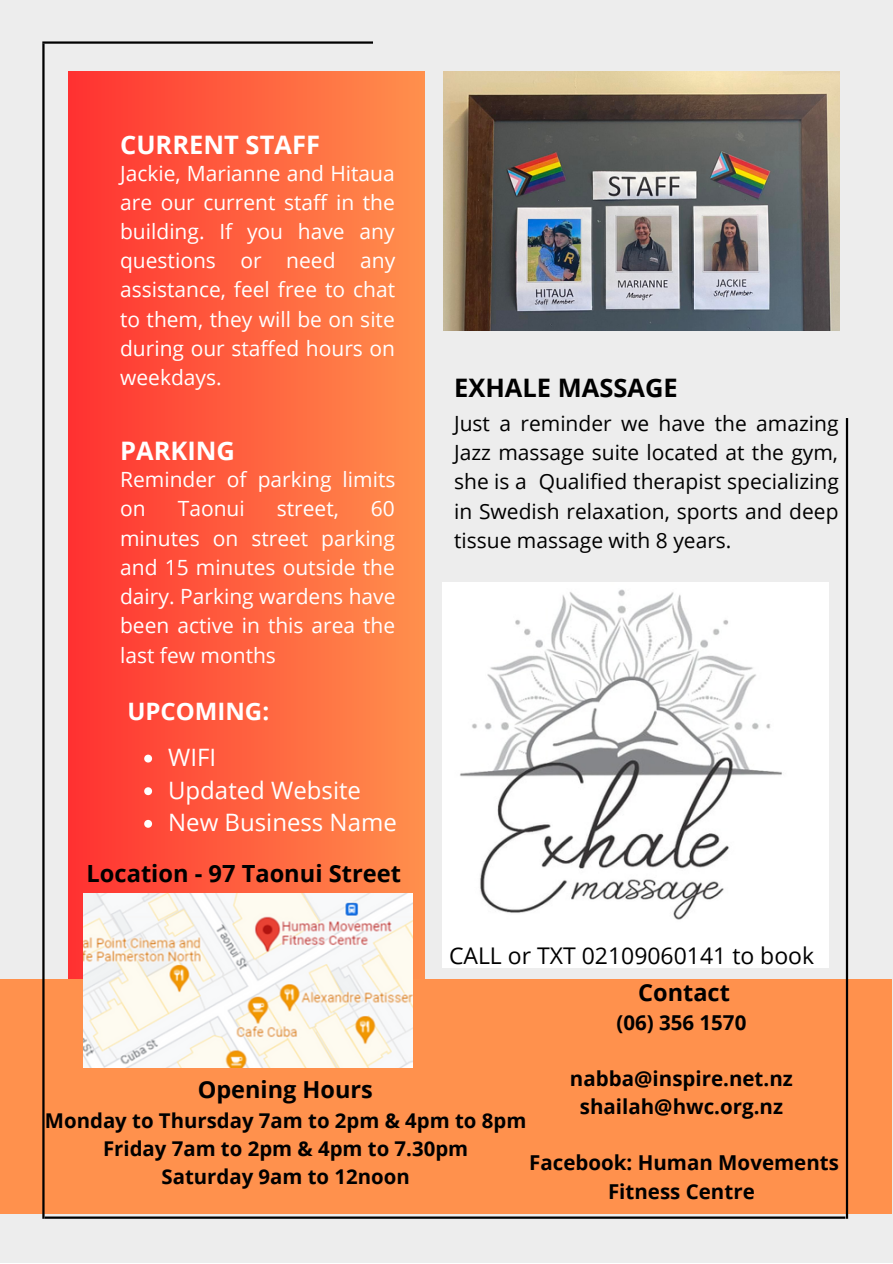
<style>
.page{position:relative;width:893px;height:1264px;background:#fff}
.page>*{position:absolute;margin:0;border:0;box-sizing:border-box;transform-origin:0 0}
.t1{font:700 25.5px "Open Sans";color:#fff}
.t2{font:700 25.5px "Open Sans";color:#000}
.t3{font:24px/32.5px "Open Sans";color:#fff}
.t4{font:700 24px "Open Sans";color:#fff}
.t5{font:700 23.7px "Open Sans";color:#000}
.t6{font:700 23.55px "Open Sans";color:#000}
.t7{font:700 23.4px "Open Sans";color:#000}
.t8{font:22.95px "Open Sans";color:#000}
.t9{font:21px/29.2px "Open Sans";color:#fff;text-align:justify}
.t10{font:21px/29.2px "Open Sans";color:#000;text-align:justify}
.t11{font:700 20.55px/28px "Open Sans";color:#000;text-align:center}
.t12{font:700 20.4px/28px "Open Sans";color:#000;text-align:center}
</style>
<div class="page">
<div style="left:0;top:0;width:892px;height:1262px;background:#ededed"></div>
<div style="left:68px;top:71px;width:356px;height:1125px;background:linear-gradient(to right,#ff3131,#ff904d)"></div>
<div style="left:0;top:979px;width:891px;height:234px;background:#ff914d"></div>
<hr style="left:845px;top:418px;width:3px;height:800px;background:#000">
<hr style="left:42px;top:44px;width:3px;height:1174px;background:#000">
<hr style="left:42px;top:41px;width:331px;height:3px;background:#000">
<hr style="left:45px;top:1216px;width:800px;height:2px;background:#000">
<img style="left:83px;top:893px;width:330px;height:174px">
<img style="left:443px;top:71px;width:396px;height:260px">
<img style="left:442px;top:582px;width:386px;height:385px">
<svg style="left:144px;top:754px;width:8px;height:8px"></svg>
<svg style="left:144px;top:787px;width:8px;height:8px"></svg>
<svg style="left:144px;top:819px;width:8px;height:8px"></svg>
<p class="t1" style="left:120px;top:126px;width:201px">CURRENT STAFF</p>
<p class="t9" style="left:120px;top:158px;width:276px">Jackie, Marianne and Hitaua are our current staff in the building. If you have any questions or need any assistance, feel free to chat to them, they will be on site during our staffed hours on weekdays.</p>
<p class="t1" style="left:120px;top:433px;width:116px">PARKING</p>
<p class="t9" style="left:120px;top:464px;width:277px">Reminder of parking limits on</p>
<p class="t9" style="left:178px;top:493px;width:68px">Taonui</p>
<p class="t9" style="left:277px;top:493px;width:64px">street,</p>
<p class="t9" style="left:120px;top:493px;width:277px;text-indent:251px">60 minutes on street parking and 15 minutes outside the dairy. Parking wardens have been active in this area the last few months</p>
<p class="t4" style="left:127px;top:694px;width:143px">UPCOMING:</p>
<p class="t3" style="left:168px;top:740px;width:230px">WIFI<br>Updated Website<br>New Business Name</p>
<p class="t5" style="left:87px;top:856px;width:316px">Location - 97 Taonui Street</p>
<p class="t2" style="left:454px;top:370px;width:225px">EXHALE MASSAGE</p>
<p class="t10" style="left:454px;top:408px;width:386px">Just a reminder we have the amazing Jazz massage suite located at the gym, she is a Qualified therapist specializing in Swedish relaxation, sports and deep tissue massage with 8 years.</p>
<p class="t8" style="left:449px;top:939px;width:366px">CALL or TXT 02109060141 to book</p>
<p class="t6" style="left:638px;top:975px;width:93px">Contact</p>
<p class="t11" style="left:616px;top:1007px;width:131px">(06) 356 1570</p>
<p class="t11" style="left:570px;top:1064px;width:224px">nabba@inspire.net.nz shailah@hwc.org.nz</p>
<p class="t11" style="left:529px;top:1148px;width:311px">Facebook: Human Movements<br>Fitness Centre</p>
<p class="t7" style="left:198px;top:1073px;width:176px">Opening Hours</p>
<p class="t12" style="left:45px;top:1105px;width:483px">Monday to Thursday 7am to 2pm &amp; 4pm to 8pm<br>Friday 7am to 2pm &amp; 4pm to 7.30pm<br>Saturday 9am to 12noon</p>
</div>
